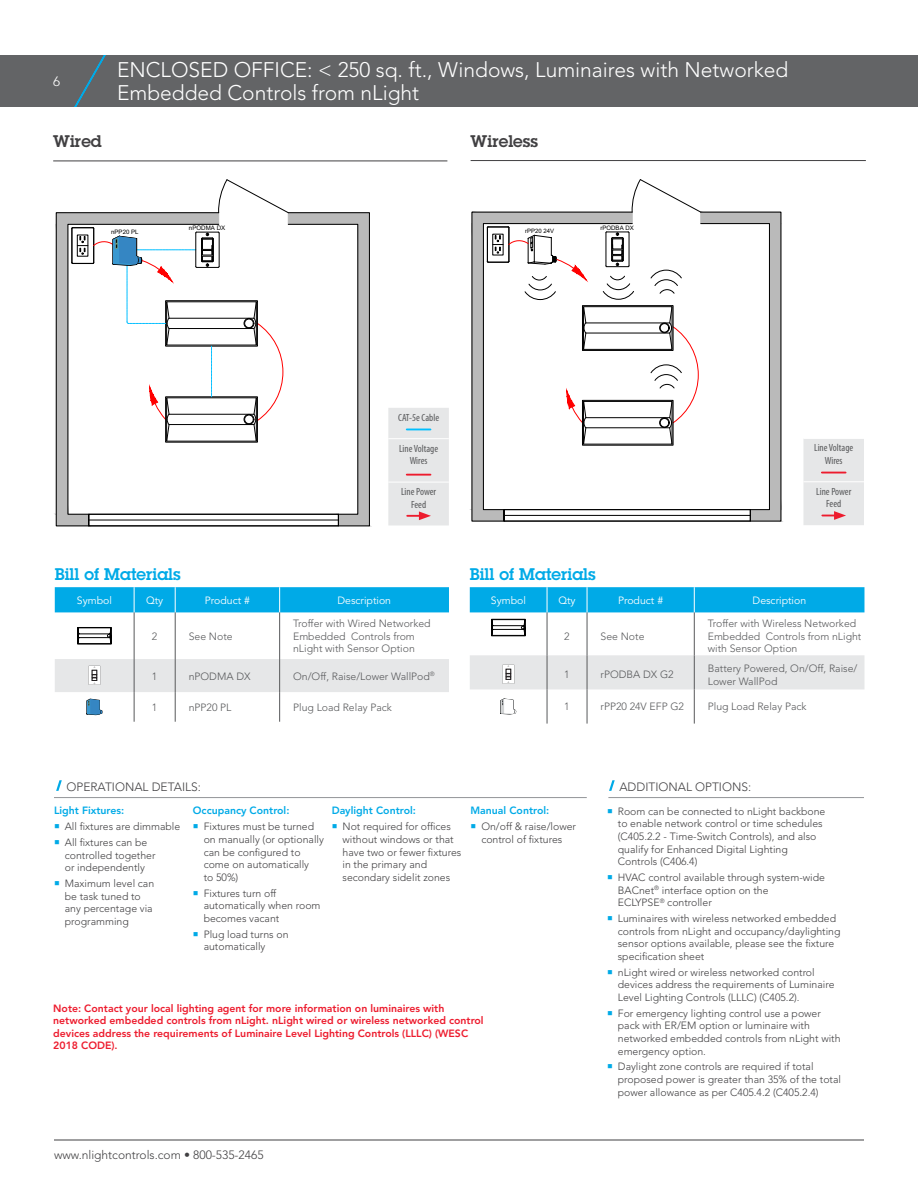
<style>
.page{position:relative;width:918px;height:1188px;background:#fff}
.page>*{position:absolute;margin:0;border:0;box-sizing:border-box;transform-origin:0 0}
.t1{font:300 21px/22.5px "Avenir LT Std";color:#fff}
.t2{font:600 16.5px "Lubalin Graph Std";color:#00aae7}
.t3{font:600 16.5px "Lubalin Graph Std";color:#414042}
.t4{font:300 13.5px "Avenir LT Std";color:#fff}
.t5{font:300 12px "Avenir LT Std";color:#414042}
.t6{font:300 10.5px/12.6px "Avenir LT Std";color:#414042}
.t7{font:300 10.5px/12.6px "Avenir LT Std";color:#58595b}
.t8{font:800 10.5px/12.6px "Avenir LT Std";color:#ed1c2e}
.t9{font:800 10.5px "Avenir LT Std";color:#00aae7}
.t10{font:10.5px "Avenir LT Std";color:#fff}
.t11{font:condensed 10.35px/12.5px "Myriad Pro";color:#58595b;text-align:center}
.t12{font:6.15px "Arial";color:#000}
.t13{font:6px "Arial";color:#000}
.s1{color:#00aae7}
</style>
<div class="page">
<div style="left:0;top:53px;width:918px;height:54px;background:#636466"></div>
<svg style="left:71px;top:54px;width:38px;height:53px"></svg>
<div style="left:0;top:0;width:918px;height:54px;background:#fff"></div>
<hr style="left:54px;top:797px;width:533px;height:1px;background:#939598">
<hr style="left:608px;top:797px;width:256px;height:1px;background:#939598">
<div style="left:470px;top:587px;width:394px;height:25px;background:#00aae7"></div>
<hr style="left:547px;top:612px;width:1px;height:43px;background:#58595b">
<hr style="left:587px;top:612px;width:1px;height:43px;background:#58595b">
<hr style="left:694px;top:612px;width:1px;height:43px;background:#58595b">
<hr style="left:547px;top:689px;width:1px;height:35px;background:#58595b">
<hr style="left:587px;top:689px;width:1px;height:35px;background:#58595b">
<hr style="left:694px;top:689px;width:1px;height:35px;background:#58595b">
<div style="left:491px;top:619px;width:34px;height:17px;border:1px solid #000"></div>
<svg style="left:492px;top:619px;width:33px;height:17px"></svg>
<div style="left:470px;top:655px;width:394px;height:34px;background:#e6e7e8"></div>
<svg style="left:500px;top:698px;width:16px;height:17px"></svg>
<div style="left:803px;top:439px;width:61px;height:86px;background:#e6e7e8"></div>
<hr style="left:471px;top:160px;width:395px;height:1px;background:#414042">
<hr style="left:53px;top:161px;width:394px;height:1px;background:#414042">
<div style="left:55px;top:587px;width:394px;height:25px;background:#00aae7"></div>
<hr style="left:134px;top:612px;width:1px;height:47px;background:#58595b">
<hr style="left:175px;top:612px;width:1px;height:47px;background:#58595b">
<hr style="left:279px;top:612px;width:1px;height:47px;background:#58595b">
<hr style="left:134px;top:692px;width:1px;height:30px;background:#58595b">
<hr style="left:175px;top:692px;width:1px;height:30px;background:#58595b">
<hr style="left:279px;top:692px;width:1px;height:30px;background:#58595b">
<div style="left:77px;top:627px;width:34px;height:17px;border:1px solid #000"></div>
<svg style="left:78px;top:628px;width:33px;height:16px"></svg>
<div style="left:55px;top:659px;width:394px;height:33px;background:#e6e7e8"></div>
<svg style="left:86px;top:699px;width:17px;height:16px"></svg>
<div style="left:388px;top:408px;width:61px;height:117px;background:#e6e7e8"></div>
<hr style="left:54px;top:1140px;width:810px;height:1px;background:#414042">
<svg style="left:609px;top:780px;width:6px;height:11px"></svg>
<svg style="left:56px;top:780px;width:6px;height:11px"></svg>
<svg style="left:469px;top:179px;width:314px;height:343px"></svg>
<svg style="left:54px;top:179px;width:318px;height:348px"></svg>
<p class="t4" style="left:53px;top:74px;width:9px">6</p>
<h1 class="t1" style="left:117px;top:59px;width:673px">ENCLOSED OFFICE: &lt; 250 sq. ft., Windows, Luminaires with Networked<br>Embedded Controls from nLight</h1>
<h2 class="t3" style="left:53px;top:130px;width:50px">Wired</h2>
<h2 class="t3" style="left:471px;top:130px;width:69px">Wireless</h2>
<p class="t12" style="left:111px;top:228px;width:29px">nPP20 PL</p>
<p class="t12" style="left:189px;top:224px;width:38px">nPODMA DX</p>
<p class="t13" style="left:525px;top:227px;width:30px">rPP20 24V</p>
<p class="t12" style="left:600px;top:224px;width:35px">rPODBA DX</p>
<p class="t11" style="left:398px;top:411px;width:43px">CAT-5e Cable</p>
<p class="t11" style="left:399px;top:442px;width:41px">Line Voltage<br>Wires</p>
<p class="t11" style="left:401px;top:486px;width:37px">Line Power<br>Feed</p>
<p class="t11" style="left:814px;top:442px;width:41px">Line Voltage<br>Wires</p>
<p class="t11" style="left:816px;top:485px;width:37px">Line Power<br>Feed</p>
<h2 class="t2" style="left:55px;top:564px;width:128px">Bill of Materials</h2>
<p class="t10" style="left:77px;top:594px;width:37px">Symbol</p>
<p class="t10" style="left:146px;top:594px;width:19px">Qty</p>
<p class="t10" style="left:205px;top:594px;width:47px">Product #</p>
<p class="t10" style="left:338px;top:594px;width:55px">Description</p>
<p class="t7" style="left:152px;top:630px;width:7px">2</p>
<p class="t7" style="left:189px;top:630px;width:45px">See Note</p>
<p class="t7" style="left:293px;top:617px;width:139px">Troffer with Wired Networked<br>Embedded Controls from nLight with Sensor Option</p>
<p class="t7" style="left:152px;top:670px;width:7px">1</p>
<p class="t7" style="left:189px;top:670px;width:63px">nPODMA DX</p>
<p class="t7" style="left:293px;top:670px;width:143px">On/Off, Raise/Lower WallPod<sup>®</sup></p>
<p class="t7" style="left:152px;top:701px;width:7px">1</p>
<p class="t7" style="left:189px;top:701px;width:44px">nPP20 PL</p>
<p class="t7" style="left:293px;top:701px;width:100px">Plug Load Relay Pack</p>
<p class="t5" style="left:66px;top:779px;width:136px">OPERATIONAL DETAILS:</p>
<h2 class="t2" style="left:470px;top:564px;width:128px">Bill of Materials</h2>
<p class="t10" style="left:491px;top:594px;width:37px">Symbol</p>
<p class="t10" style="left:558px;top:594px;width:19px">Qty</p>
<p class="t10" style="left:618px;top:594px;width:47px">Product #</p>
<p class="t10" style="left:753px;top:594px;width:55px">Description</p>
<p class="t7" style="left:564px;top:630px;width:7px">2</p>
<p class="t7" style="left:601px;top:630px;width:45px">See Note</p>
<p class="t7" style="left:708px;top:617px;width:155px">Troffer with Wireless Networked<br>Embedded Controls from nLight with Sensor Option</p>
<p class="t7" style="left:564px;top:668px;width:7px">1</p>
<p class="t7" style="left:601px;top:668px;width:75px">rPODBA DX G2</p>
<p class="t7" style="left:708px;top:662px;width:151px">Battery Powered, On/Off, Raise/<br>Lower WallPod</p>
<p class="t7" style="left:564px;top:701px;width:7px">1</p>
<p class="t7" style="left:601px;top:701px;width:85px">rPP20 24V EFP G2</p>
<p class="t7" style="left:708px;top:701px;width:100px">Plug Load Relay Pack</p>
<p class="t5" style="left:619px;top:779px;width:133px">ADDITIONAL OPTIONS:</p>
<p class="t9" style="left:54px;top:805px;width:72px">Light Fixtures:</p>
<p class="t6" style="left:54px;top:820px;width:128px"><span class="s1">○</span> All fixtures are dimmable</p>
<p class="t6" style="left:65px;top:836px;width:92px;text-indent:-11px"><span class="s1">○</span> All fixtures can be controlled together or independently</p>
<p class="t6" style="left:65px;top:877px;width:91px;text-indent:-11px"><span class="s1">○</span> Maximum level can be task tuned to any percentage via programming</p>
<p class="t9" style="left:193px;top:805px;width:98px">Occupancy Control:</p>
<p class="t6" style="left:204px;top:820px;width:122px;text-indent:-11px"><span class="s1">○</span> Fixtures must be turned on manually (or optionally can be configured to come on automatically<br>to 50%)</p>
<p class="t6" style="left:204px;top:887px;width:118px;text-indent:-11px"><span class="s1">○</span> Fixtures turn off automatically when room becomes vacant</p>
<p class="t6" style="left:204px;top:928px;width:86px;text-indent:-11px"><span class="s1">○</span> Plug load turns on automatically</p>
<p class="t9" style="left:332px;top:805px;width:86px">Daylight Control:</p>
<p class="t6" style="left:343px;top:820px;width:120px;text-indent:-11px"><span class="s1">○</span> Not required for offices without windows or that have two or fewer fixtures in the primary and secondary sidelit zones</p>
<p class="t9" style="left:471px;top:805px;width:80px">Manual Control:</p>
<p class="t6" style="left:471px;top:820px;width:107px;text-align:center"><span class="s1">○</span> On/off &amp; raise/lower control of fixtures</p>
<p class="t8" style="left:53px;top:1002px;width:432px">Note: Contact your local lighting agent for more information on luminaires with networked embedded controls from nLight. nLight wired or wireless networked control devices address the requirements of Luminaire Level Lighting Controls (LLLC) (WESC 2018 CODE).</p>
<p class="t5" style="left:54px;top:1147px;width:211px">www.nlightcontrols.com • 800-535-2465</p>
<p class="t6" style="left:618px;top:805px;width:209px;text-indent:-11px"><span class="s1">○</span> Room can be connected to nLight backbone to enable network control or time schedules (C405.2.2 - Time-Switch Controls), and also qualify for Enhanced Digital Lighting Controls (C406.4)</p>
<p class="t6" style="left:618px;top:871px;width:209px;text-indent:-11px"><span class="s1">○</span> HVAC control available through system-wide<br>BACnet<sup>®</sup> interface option on the<br>ECLYPSE<sup>®</sup> controller</p>
<p class="t6" style="left:618px;top:912px;width:224px;text-indent:-11px"><span class="s1">○</span> Luminaires with wireless networked embedded controls from nLight and occupancy/daylighting sensor options available, please see the fixture specification sheet</p>
<p class="t6" style="left:618px;top:966px;width:218px;text-indent:-11px"><span class="s1">○</span> nLight wired or wireless networked control devices address the requirements of Luminaire<br>Level Lighting Controls (LLLC) (C405.2).</p>
<p class="t6" style="left:618px;top:1007px;width:224px;text-indent:-11px"><span class="s1">○</span> For emergency lighting control use a power pack with ER/EM option or luminaire with networked embedded controls from nLight with emergency option.</p>
<p class="t6" style="left:618px;top:1061px;width:225px;text-indent:-11px"><span class="s1">○</span> Daylight zone controls are required if total proposed power is greater than 35% of the total power allowance as per C405.4.2 (C405.2.4)</p>
</div>
